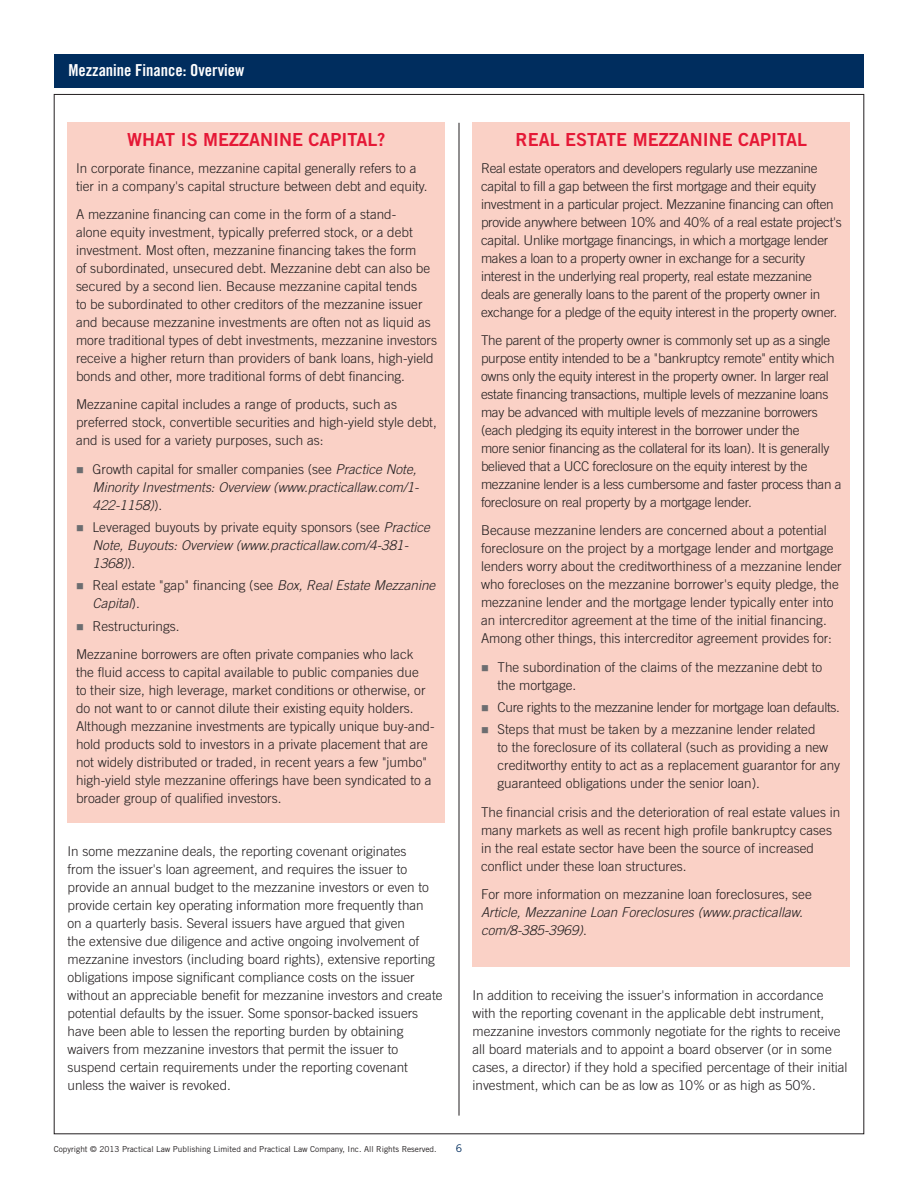
<style>
.page{position:relative;width:918px;height:1188px;background:#fff}
.page>*{position:absolute;margin:0;border:0;box-sizing:border-box;transform-origin:0 0}
.t1{font:18px "Trade Gothic Bold Two";color:#e51836}
.t2{font:16.5px "Trade Gothic Bold Cond Twenty";color:#fff}
.PLC_Text{font:300 13.5px/18px "Trade Gothic";color:#231f20}
.PLC_Text-2{font:300 13.5px/18px "Trade Gothic";letter-spacing:-.02em;color:#231f20}
.Bullets_BEFORE_LAST{font:italic 300 13.5px/18px "Trade Gothic";color:#231f20}
.Bullets_LAST{font:300 13.5px/18px "Trade Gothic";color:#231f20}
.Bullets_BEFORE_LAST-2{font:300 13.5px/18px "Trade Gothic";color:#231f20}
.PLC_Text-3{font:italic 300 13.5px/18px "Trade Gothic";color:#231f20}
.Bullets_BEFORE_LAST-3{font:300 13.5px "Trade Gothic";letter-spacing:-.02em;color:#231f20}
.t3{font:10.5px "Trade Gothic";color:#002d5e}
.t4{font:8.25px "Trade Gothic";color:#231f20}
.s1{font-style:normal}
.s2{font-style:italic}
</style>
<div class="page">
<div style="left:54px;top:54px;width:810px;height:34px;background:#002d5e"></div>
<hr style="left:459px;top:123px;width:1px;height:993px;background:#231f20">
<div style="left:68px;top:154px;width:378px;height:669px;background:#fad1c6"></div>
<div style="left:68px;top:123px;width:377px;height:34px;background:#fad1c6"></div>
<div style="left:472px;top:154px;width:378px;height:813px;background:#fad1c6"></div>
<div style="left:472px;top:123px;width:378px;height:34px;background:#fad1c6"></div>
<p class="t2" style="left:68px;top:60px;width:177px">Mezzanine Finance: Overview</p>
<p class="t1" style="left:127px;top:128px;width:260px">WHAT IS MEZZANINE CAPITAL?</p>
<p class="PLC_Text" style="left:76px;top:159px;width:353px">In corporate finance, mezzanine capital generally refers to a tier in a company's capital structure between debt and equity.</p>
<p class="PLC_Text" style="left:76px;top:205px;width:363px">A mezzanine financing can come in the form of a stand-<br>alone equity investment, typically preferred stock, or a debt investment. Most often, mezzanine financing takes the form<br>of subordinated, unsecured debt. Mezzanine debt can also be secured by a second lien. Because mezzanine capital tends<br>to be subordinated to other creditors of the mezzanine issuer and because mezzanine investments are often not as liquid as more traditional types of debt investments, mezzanine investors receive a higher return than providers of bank loans, high-yield bonds and other, more traditional forms of debt financing.</p>
<p class="PLC_Text" style="left:76px;top:396px;width:362px">Mezzanine capital includes a range of products, such as preferred stock, convertible securities and high-yield style debt, and is used for a variety purposes, such as:</p>
<p class="Bullets_BEFORE_LAST" style="left:93px;top:460px;width:328px"><span class="s1">Growth capital for smaller companies (see</span> Practice Note,<br>Minority Investments: Overview (www.practicallaw.com/1-<br>422-1158)<span class="s1">).</span></p>
<p class="Bullets_BEFORE_LAST" style="left:93px;top:518px;width:339px"><span class="s1">Leveraged buyouts by private equity sponsors (see</span> Practice<br>Note, Buyouts: Overview (www.practicallaw.com/4-381-<br>1368)<span class="s1">).</span></p>
<p class="Bullets_BEFORE_LAST-2" style="left:93px;top:576px;width:344px">Real estate "gap" financing (see <span class="s2">Box, Real Estate Mezzanine<br>Capital</span>).</p>
<p class="Bullets_LAST" style="left:93px;top:617px;width:89px">Restructurings.</p>
<p class="PLC_Text" style="left:76px;top:645px;width:360px">Mezzanine borrowers are often private companies who lack the fluid access to capital available to public companies due<br>to their size, high leverage, market conditions or otherwise, or do not want to or cannot dilute their existing equity holders.<br>Although mezzanine investments are typically unique buy-and&shy;hold products sold to investors in a private placement that are not widely distributed or traded, in recent years a few "jumbo" high-yield style mezzanine offerings have been syndicated to a broader group of qualified investors.</p>
<p class="PLC_Text" style="left:68px;top:842px;width:377px">In some mezzanine deals, the reporting covenant originates<br>from the issuer's loan agreement, and requires the issuer to provide an annual budget to the mezzanine investors or even to provide certain key operating information more frequently than<br>on a quarterly basis. Several issuers have argued that given<br>the extensive due diligence and active ongoing involvement of mezzanine investors (including board rights), extensive reporting obligations impose significant compliance costs on the issuer without an appreciable benefit for mezzanine investors and create potential defaults by the issuer. Some sponsor-backed issuers have been able to lessen the reporting burden by obtaining waivers from mezzanine investors that permit the issuer to suspend certain requirements under the reporting covenant unless the waiver is revoked.</p>
<p class="t1" style="left:516px;top:128px;width:293px">REAL ESTATE MEZZANINE CAPITAL</p>
<p class="PLC_Text-2" style="left:481px;top:159px;width:362px">Real estate operators and developers regularly use mezzanine capital to fill a gap between the first mortgage and their equity investment in a particular project. Mezzanine financing can often provide anywhere between 10% and 40% of a real estate project's capital. Unlike mortgage financings, in which a mortgage lender makes a loan to a property owner in exchange for a security interest in the underlying real property, real estate mezzanine deals are generally loans to the parent of the property owner in exchange for a pledge of the equity interest in the property owner.</p>
<p class="PLC_Text-2" style="left:481px;top:331px;width:362px">The parent of the property owner is commonly set up as a single purpose entity intended to be a "bankruptcy remote" entity which owns only the equity interest in the property owner. In larger real estate financing transactions, multiple levels of mezzanine loans may be advanced with multiple levels of mezzanine borrowers (each pledging its equity interest in the borrower under the<br>more senior financing as the collateral for its loan). It is generally believed that a UCC foreclosure on the equity interest by the mezzanine lender is a less cumbersome and faster process than a foreclosure on real property by a mortgage lender.</p>
<p class="PLC_Text" style="left:481px;top:522px;width:362px">Because mezzanine lenders are concerned about a potential foreclosure on the project by a mortgage lender and mortgage lenders worry about the creditworthiness of a mezzanine lender who forecloses on the mezzanine borrower's equity pledge, the mezzanine lender and the mortgage lender typically enter into an intercreditor agreement at the time of the initial financing.<br>Among other things, this intercreditor agreement provides for:</p>
<p class="Bullets_BEFORE_LAST-2" style="left:498px;top:658px;width:326px">The subordination of the claims of the mezzanine debt to the mortgage.</p>
<p class="Bullets_BEFORE_LAST-3" style="left:498px;top:699px;width:344px">Cure rights to the mezzanine lender for mortgage loan defaults.</p>
<p class="Bullets_LAST" style="left:498px;top:720px;width:344px">Steps that must be taken by a mezzanine lender related<br>to the foreclosure of its collateral (such as providing a new creditworthy entity to act as a replacement guarantor for any guaranteed obligations under the senior loan).</p>
<p class="PLC_Text" style="left:481px;top:803px;width:361px">The financial crisis and the deterioration of real estate values in many markets as well as recent high profile bankruptcy cases in the real estate sector have been the source of increased conflict under these loan structures.</p>
<p class="PLC_Text-3" style="left:481px;top:885px;width:332px"><span class="s1">For more information on mezzanine loan foreclosures, see<br></span>Article, Mezzanine Loan Foreclosures (www.practicallaw. com/8-385-3969)<span class="s1">.</span></p>
<p class="PLC_Text" style="left:472px;top:986px;width:377px">In addition to receiving the issuer's information in accordance with the reporting covenant in the applicable debt instrument, mezzanine investors commonly negotiate for the rights to receive all board materials and to appoint a board observer (or in some cases, a director) if they hold a specified percentage of their initial investment, which can be as low as 10% or as high as 50%.</p>
<p class="t4" style="left:54px;top:1144px;width:384px">Copyright © 2013 Practical Law Publishing Limited and Practical Law Company, Inc. All Rights Reserved.</p>
<p class="t3" style="left:456px;top:1141px;width:8px">6</p>
</div>
